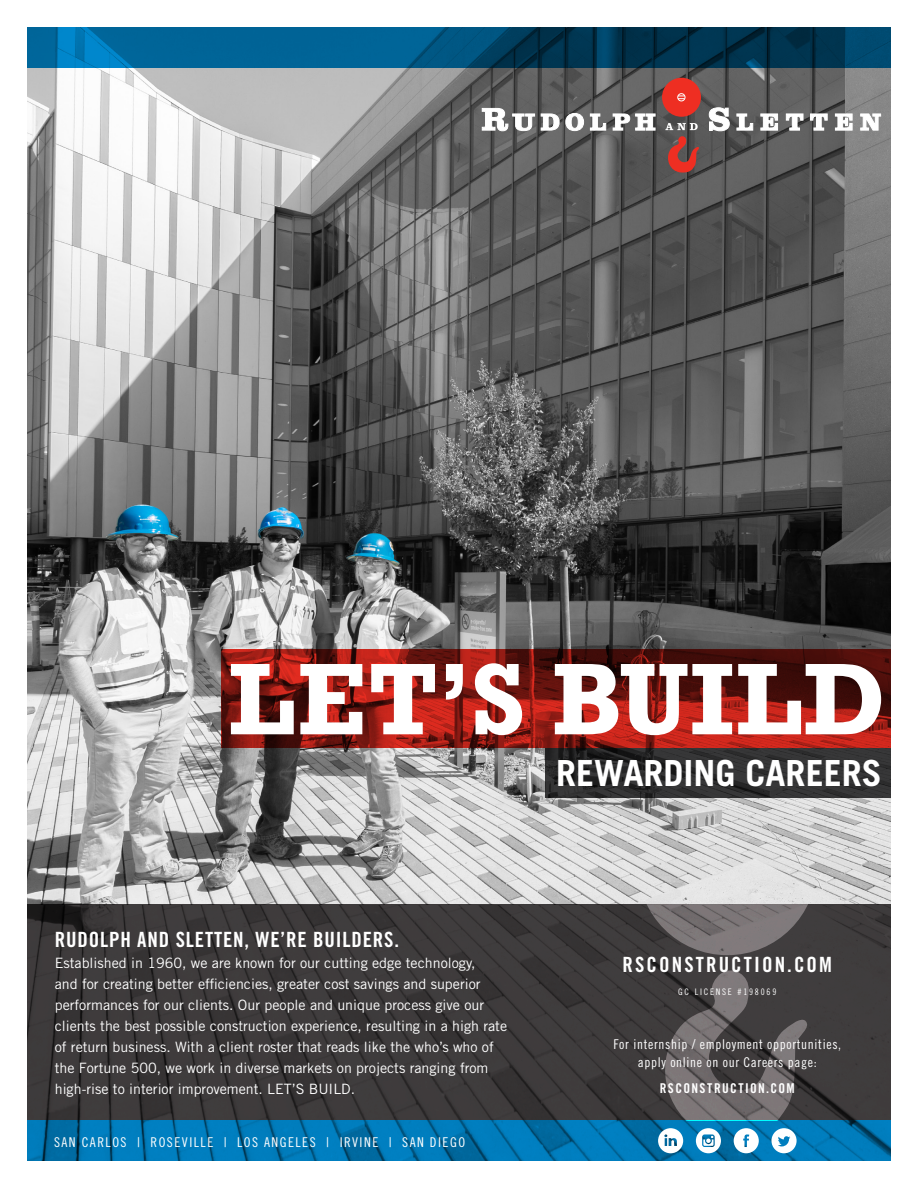
<style>
.page{position:relative;width:918px;height:1188px;background:#fff}
.page>*{position:absolute;margin:0;border:0;box-sizing:border-box;transform-origin:0 0}
.t1{font:700 103.5px "Rockwell";letter-spacing:.01em;color:#fff}
.subhead_1{font:700 36px "Trade Gothic LT Std";color:#fff}
.body_subhead__TG_14{font:21px "Trade Gothic LT Std Bd Cn 20";letter-spacing:.04em;color:#fff}
.body_subhead__TG_14-2{font:21px "Trade Gothic LT Std Bd Cn 20";letter-spacing:.1em;color:#fff}
.body_white{font:14.25px/21px "Trade Gothic LT Std";color:#fff}
.t2{font:13.5px/18px "Trade Gothic LT Std Cn 18";letter-spacing:.05em;color:#fff;text-align:center}
.t3{font:13.5px "Trade Gothic LT Std Cn 18";letter-spacing:.11em;color:#fff}
.t4{font:13.5px "Trade Gothic LT Std Bd Cn 20";letter-spacing:.1em;color:#fff}
.t5{font:9px "Trade Gothic LT Std Cn 18";letter-spacing:.2em;color:#fff}
</style>
<div class="page">
<img style="left:27px;top:68px;width:864px;height:836px">
<svg style="left:27px;top:1120px;width:864px;height:41px;background:#0076b2"></svg>
<svg style="left:221px;top:649px;width:670px;height:99px;background:#841912"></svg>
<svg style="left:27px;top:27px;width:864px;height:41px;background:#004f77"></svg>
<svg style="left:482px;top:108px;width:53px;height:23px"></svg>
<svg style="left:541px;top:114px;width:18px;height:16px"></svg>
<svg style="left:566px;top:113px;width:18px;height:18px"></svg>
<svg style="left:590px;top:114px;width:16px;height:16px"></svg>
<svg style="left:613px;top:114px;width:42px;height:16px"></svg>
<svg style="left:709px;top:108px;width:20px;height:23px"></svg>
<svg style="left:737px;top:114px;width:16px;height:16px"></svg>
<svg style="left:761px;top:114px;width:17px;height:16px"></svg>
<svg style="left:786px;top:114px;width:17px;height:16px"></svg>
<svg style="left:810px;top:114px;width:17px;height:16px"></svg>
<svg style="left:835px;top:114px;width:17px;height:16px"></svg>
<svg style="left:861px;top:114px;width:20px;height:16px"></svg>
<div style="left:662px;top:78px;width:39px;height:39px;background:#ee2e22;border-radius:50%"></div>
<div style="left:678px;top:94px;width:7px;height:7px;background:#f7a49e;border-radius:50%"></div>
<div style="left:677px;top:93px;width:8px;height:8px;border:1px solid #fff;border-radius:50%"></div>
<svg style="left:678px;top:96px;width:7px;height:3px"></svg>
<svg style="left:665px;top:123px;width:35px;height:50px;background:#8b504c"></svg>
<svg style="left:545px;top:748px;width:346px;height:49px;background:#2d2d2e"></svg>
<svg style="left:27px;top:904px;width:864px;height:216px;background:#3b3838"></svg>
<svg style="left:638px;top:904px;width:179px;height:51px;background:#656062"></svg>
<svg style="left:663px;top:965px;width:148px;height:155px;background:#565152"></svg>
<svg style="left:771px;top:1128px;width:26px;height:25px"></svg>
<svg style="left:696px;top:1128px;width:25px;height:25px"></svg>
<svg style="left:658px;top:1128px;width:25px;height:25px"></svg>
<svg style="left:734px;top:1128px;width:25px;height:25px"></svg>
<p class="t1" style="left:228px;top:637px;width:660px">LET’S BUILD</p>
<p class="subhead_1" style="left:556px;top:751px;width:327px">REWARDING CAREERS</p>
<p class="body_subhead__TG_14" style="left:55px;top:926px;width:346px">RUDOLPH AND SLETTEN, WE’RE BUILDERS.</p>
<p class="body_white" style="left:55px;top:952px;width:454px">Established in 1960, we are known for our cutting edge technology,<br>and for creating better efficiencies, greater cost savings and superior performances for our clients. Our people and unique process give our clients the best possible construction experience, resulting in a high rate of return business. With a client roster that reads like the who’s who of the Fortune 500, we work in diverse markets on projects ranging from high-rise to interior improvement. LET’S BUILD.</p>
<p class="t3" style="left:54px;top:1134px;width:413px">SAN CARLOS | ROSEVILLE | LOS ANGELES | IRVINE | SAN DIEGO</p>
<p class="body_subhead__TG_14-2" style="left:623px;top:952px;width:211px">RSCONSTRUCTION.COM</p>
<p class="t5" style="left:678px;top:987px;width:100px">GC LICENSE #198069</p>
<p class="t2" style="left:613px;top:1035px;width:229px">For internship / employment opportunities, apply online on our Careers page:</p>
<p class="t4" style="left:660px;top:1080px;width:137px">RSCONSTRUCTION.COM</p>
</div>
